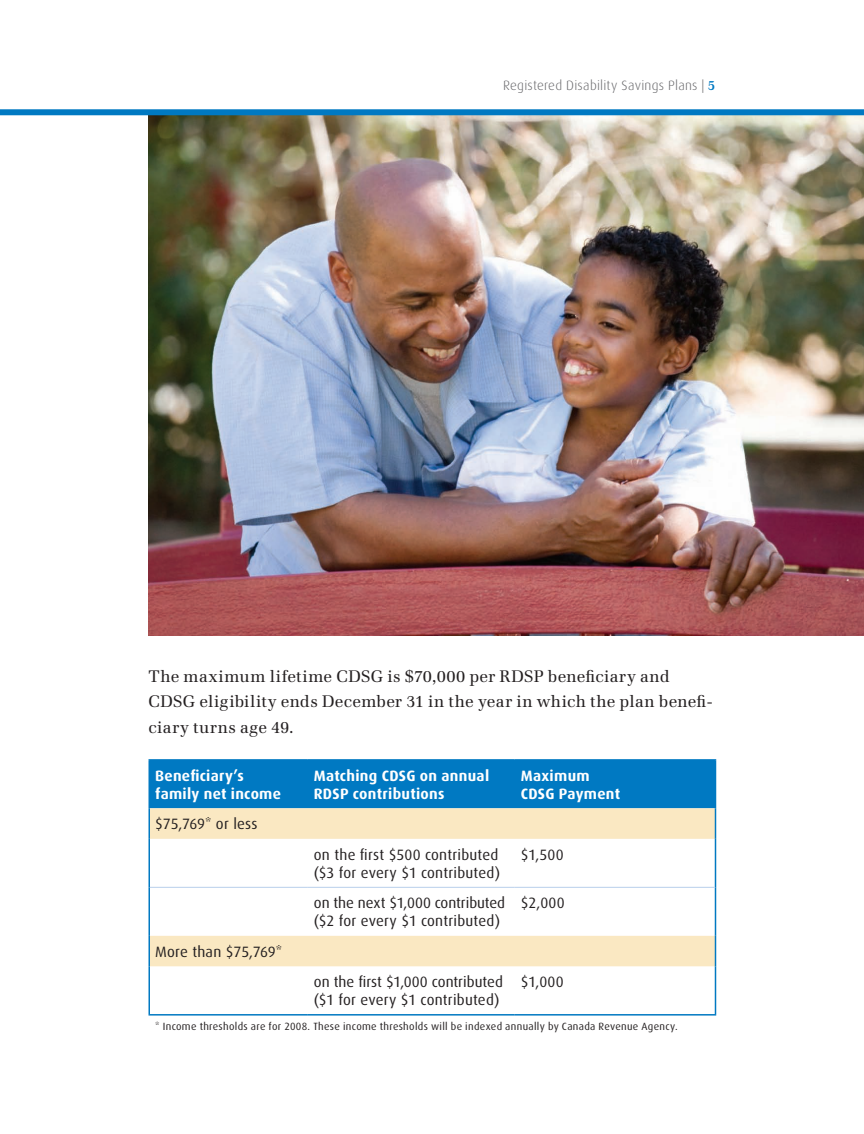
<style>
.page{position:relative;width:864px;height:1134px;background:#fff}
.page>*{position:absolute;margin:0;border:0;box-sizing:border-box;transform-origin:0 0}
.t1{font:16.5px/25.5px "Emona";letter-spacing:.02em;color:#231f20}
.Chart_Text{font:15px/18px "Dax";letter-spacing:.005em;color:#231f20}
.Chart_Heading{font:700 15px/18px "Dax";letter-spacing:.02em;color:#fff}
.t2{font:300 13.5px "Dax";letter-spacing:.02em;color:#636366}
.Chart_Text-2{font:10.5px "Dax";letter-spacing:.03em;color:#231f20}
.s1{font-family:"Emona";font-weight:600;color:#0079c2}
</style>
<div class="page">
<img style="left:148px;top:115px;width:716px;height:521px">
<div style="left:150px;top:761px;width:565px;height:47px;background:#0079c2"></div>
<svg style="left:150px;top:808px;width:565px;height:158px"></svg>
<hr style="left:148px;top:759px;width:160px;height:2px;background:#0079c2">
<hr style="left:148px;top:761px;width:2px;height:47px;background:#0079c2">
<hr style="left:308px;top:759px;width:207px;height:2px;background:#0079c2">
<hr style="left:515px;top:759px;width:201px;height:2px;background:#0079c2">
<hr style="left:715px;top:761px;width:1px;height:47px;background:#0079c2">
<hr style="left:148px;top:808px;width:2px;height:31px;background:#0079c2">
<hr style="left:715px;top:808px;width:1px;height:31px;background:#0079c2">
<hr style="left:148px;top:839px;width:2px;height:48px;background:#0079c2">
<hr style="left:715px;top:839px;width:1px;height:48px;background:#0079c2">
<hr style="left:148px;top:887px;width:2px;height:49px;background:#0079c2">
<hr style="left:715px;top:887px;width:1px;height:49px;background:#0079c2">
<hr style="left:148px;top:936px;width:2px;height:30px;background:#0079c2">
<hr style="left:715px;top:936px;width:1px;height:30px;background:#0079c2">
<hr style="left:148px;top:966px;width:2px;height:48px;background:#0079c2">
<hr style="left:715px;top:966px;width:1px;height:48px;background:#0079c2">
<hr style="left:148px;top:1014px;width:160px;height:2px;background:#0079c2">
<hr style="left:308px;top:1014px;width:207px;height:2px;background:#0079c2">
<hr style="left:515px;top:1014px;width:201px;height:2px;background:#0079c2">
<hr style="left:150px;top:887px;width:158px;height:1px;background:#b9d0eb">
<hr style="left:308px;top:887px;width:207px;height:1px;background:#b9d0eb">
<hr style="left:515px;top:887px;width:200px;height:1px;background:#b9d0eb">
<div style="left:0;top:109px;width:864px;height:6px;background:#0079c2"></div>
<p class="t2" style="left:503px;top:78px;width:214px">Registered Disability Savings Plans | <span class="s1">5</span></p>
<p class="t1" style="left:148px;top:663px;width:566px">The maximum lifetime CDSG is $70,000 per RDSP beneficiary and<br>CDSG eligibility ends December 31 in the year in which the plan benefi&shy;ciary turns age 49.</p>
<p class="Chart_Heading" style="left:155px;top:767px;width:127px">Beneficiary’s family net income</p>
<p class="Chart_Heading" style="left:314px;top:767px;width:177px">Matching CDSG on annual<br>RDSP contributions</p>
<p class="Chart_Heading" style="left:521px;top:767px;width:101px">Maximum<br>CDSG Payment</p>
<p class="Chart_Text" style="left:155px;top:815px;width:104px">$75,769* or less</p>
<p class="Chart_Text" style="left:314px;top:846px;width:188px">on the first $500 contributed ($3 for every $1 contributed)</p>
<p class="Chart_Text" style="left:521px;top:846px;width:44px">$1,500</p>
<p class="Chart_Text" style="left:314px;top:894px;width:193px">on the next $1,000 contributed ($2 for every $1 contributed)</p>
<p class="Chart_Text" style="left:521px;top:894px;width:45px">$2,000</p>
<p class="Chart_Text" style="left:155px;top:943px;width:128px">More than $75,769*</p>
<p class="Chart_Text" style="left:314px;top:973px;width:191px">on the first $1,000 contributed ($1 for every $1 contributed)</p>
<p class="Chart_Text" style="left:521px;top:973px;width:44px">$1,000</p>
<p class="Chart_Text-2" style="left:155px;top:1020px;width:524px">* Income thresholds are for 2008. These income thresholds will be indexed annually by Canada Revenue Agency.</p>
</div>
